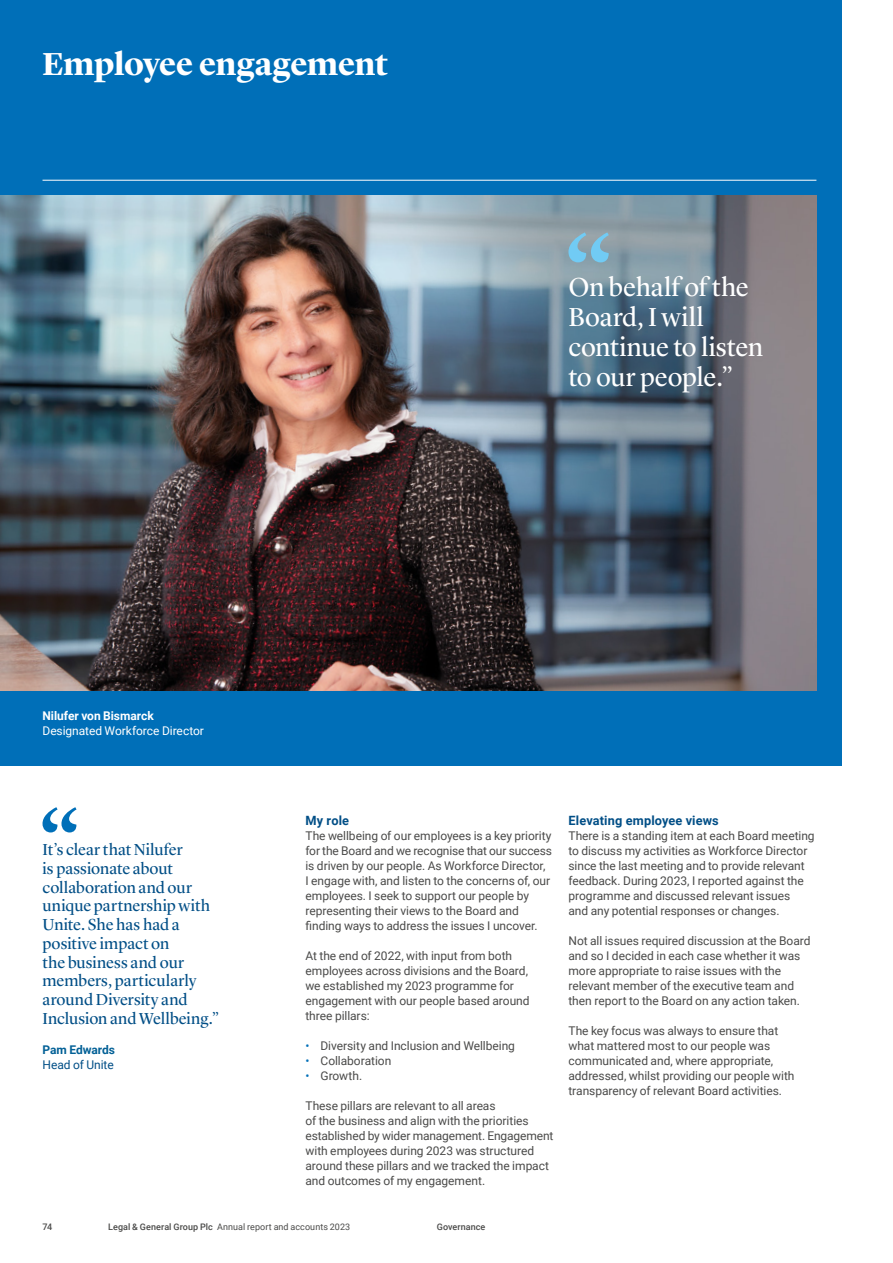
<style>
.page{position:relative;width:893px;height:1263px;background:#fff}
.page>*{position:absolute;margin:0;border:0;box-sizing:border-box;transform-origin:0 0}
.t1{font:700 33px "Lyon Display";letter-spacing:-.01em;color:#fff}
.t2{font:27px/30px "Lyon Display";letter-spacing:-.005em;color:#fff}
.t3{font:16.5px/18.8px "Lyon Display";color:#004e86}
.t4{font:700 12.75px "Roboto";letter-spacing:.015em;color:#004e86}
.t5{font:12px/15px "Roboto";letter-spacing:-.005em;color:#4a4a49}
.t6{font:12px "Roboto";letter-spacing:-.005em;color:#fff}
.t7{font:700 12px "Roboto";letter-spacing:-.005em;color:#fff}
.t8{font:12px "Roboto";letter-spacing:-.005em;color:#004e86}
.t9{font:700 12px "Roboto";letter-spacing:-.005em;color:#026096}
.t10{font:9px "Roboto";letter-spacing:.005em;color:#4a4a49}
.t11{font:500 9px "Roboto";letter-spacing:.005em;color:#4a4a49}
.s1{color:#006fb8}
.s2{font-weight:500}
</style>
<div class="page">
<div style="left:0;top:0;width:842px;height:765px;background:#006fb8"></div>
<img style="left:0;top:195px;width:816px;height:495px">
<hr style="left:43px;top:180px;width:773px;height:1px;background:#fff">
<svg style="left:43px;top:807px;width:34px;height:25px"></svg>
<svg style="left:568px;top:232px;width:41px;height:30px"></svg>
<h1 class="t1" style="left:43px;top:39px;width:347px">Employee engagement</h1>
<h2 class="t2" style="left:568px;top:270px;width:196px">On behalf of the<br>Board, I will continue to listen to our people.”</h2>
<p class="t7" style="left:43px;top:707px;width:113px">Nilufer von Bismarck</p>
<p class="t6" style="left:43px;top:722px;width:163px">Designated Workforce Director</p>
<h3 class="t3" style="left:43px;top:839px;width:178px">It’s clear that Nilufer<br>is passionate about collaboration and our unique partnership with<br>Unite. She has had a positive impact on<br>the business and our members, particularly around Diversity and<br>Inclusion and Wellbeing.”</h3>
<p class="t9" style="left:43px;top:1041px;width:74px">Pam Edwards</p>
<p class="t8" style="left:43px;top:1056px;width:73px">Head of Unite</p>
<p class="t4" style="left:305px;top:812px;width:45px">My role</p>
<p class="t5" style="left:305px;top:828px;width:248px">The wellbeing of our employees is a key priority for the Board and we recognise that our success is driven by our people. As Workforce Director,<br>I engage with, and listen to the concerns of, our employees. I seek to support our people by representing their views to the Board and finding ways to address the issues I uncover.</p>
<p class="t5" style="left:305px;top:948px;width:226px">At the end of 2022, with input from both employees across divisions and the Board, we established my 2023 programme for engagement with our people based around three pillars:</p>
<p class="t5" style="left:305px;top:1038px;width:211px"><span class="s1">•</span> Diversity and Inclusion and Wellbeing</p>
<p class="t5" style="left:305px;top:1053px;width:87px"><span class="s1">•</span> Collaboration</p>
<p class="t5" style="left:305px;top:1068px;width:58px"><span class="s1">•</span> Growth.</p>
<p class="t5" style="left:305px;top:1098px;width:249px">These pillars are relevant to all areas<br>of the business and align with the priorities established by wider management. Engagement with employees during 2023 was structured around these pillars and we tracked the impact and outcomes of my engagement.</p>
<p class="t11" style="left:43px;top:1220px;width:11px">74</p>
<p class="t10" style="left:108px;top:1220px;width:244px"><span class="s2">Legal &amp; General Group Plc</span> Annual report and accounts 2023</p>
<p class="t11" style="left:437px;top:1220px;width:50px">Governance</p>
<p class="t4" style="left:568px;top:812px;width:152px">Elevating employee views</p>
<p class="t5" style="left:568px;top:828px;width:248px">There is a standing item at each Board meeting to discuss my activities as Workforce Director since the last meeting and to provide relevant feedback. During 2023, I reported against the programme and discussed relevant issues<br>and any potential responses or changes.</p>
<p class="t5" style="left:568px;top:933px;width:244px">Not all issues required discussion at the Board and so I decided in each case whether it was more appropriate to raise issues with the relevant member of the executive team and then report to the Board on any action taken.</p>
<p class="t5" style="left:568px;top:1023px;width:228px">The key focus was always to ensure that what mattered most to our people was communicated and, where appropriate, addressed, whilst providing our people with transparency of relevant Board activities.</p>
</div>
